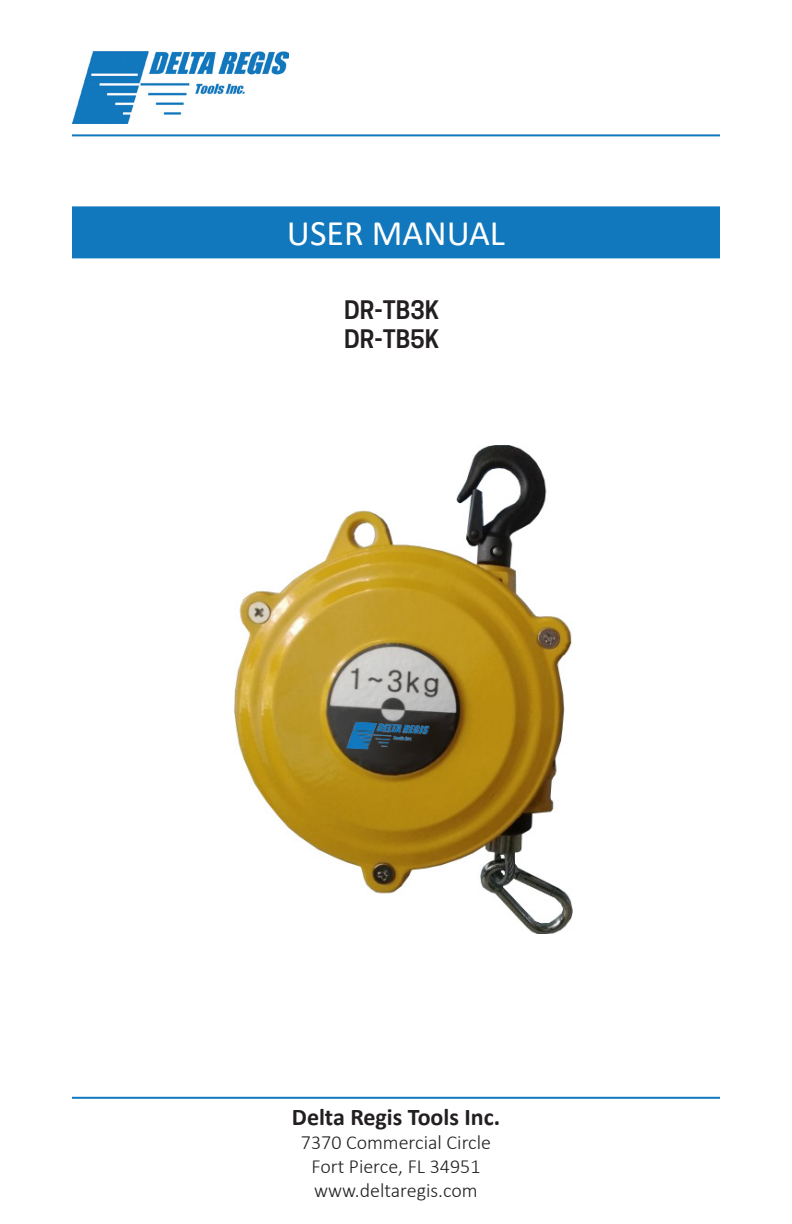
<style>
.page{position:relative;width:792px;height:1224px;background:#fff}
.page>*{position:absolute;margin:0;border:0;box-sizing:border-box;transform-origin:0 0}
.t1{font:36px "Calibri";color:#fff}
.t2{font:700 24px "Calibri";color:#231f20}
.t3{font:600 24px "Cooper Hewitt";color:#231f20}
.t4{font:300 20px/24px "Calibri";color:#231f20;text-align:center}
</style>
<div class="page">
<img style="left:72px;top:52px;width:216px;height:71px">
<hr style="left:72px;top:134px;width:648px;height:2px;background:#1079bd">
<hr style="left:72px;top:1097px;width:648px;height:2px;background:#1079bd">
<div style="left:72px;top:206px;width:648px;height:52px;background:#1178bd;border:2px solid #1079bd"></div>
<img style="left:234px;top:446px;width:338px;height:488px">
<p class="t1" style="left:287px;top:208px;width:220px">USER MANUAL</p>
<p class="t3" style="left:344px;top:296px;width:97px">DR-TB3K</p>
<p class="t3" style="left:344px;top:325px;width:97px">DR-TB5K</p>
<p class="t2" style="left:292px;top:1100px;width:210px">Delta Regis Tools Inc.</p>
<p class="t4" style="left:301px;top:1130px;width:192px">7370 Commercial Circle<br>Fort Pierce, FL 34951 www.deltaregis.com</p>
</div>
